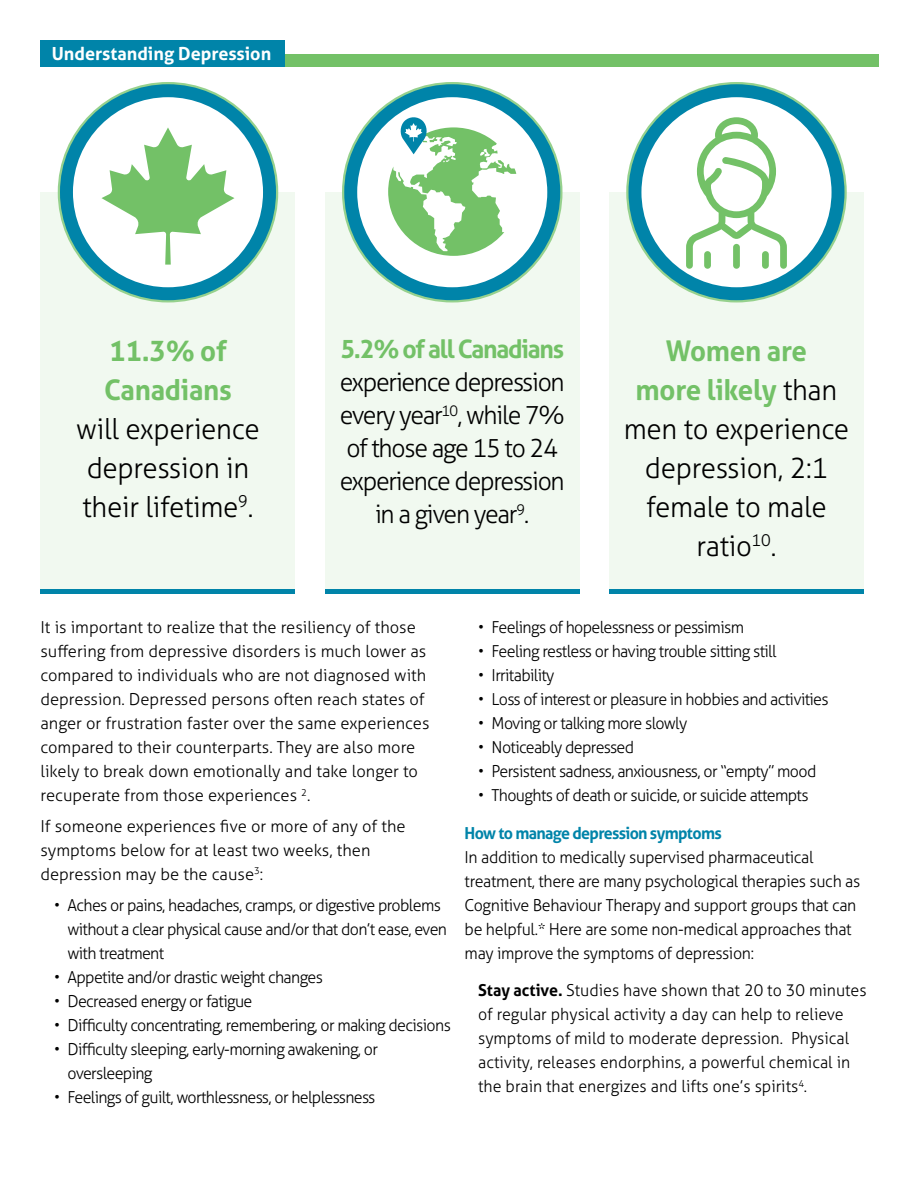
<style>
.page{position:relative;width:918px;height:1188px;background:#fff}
.page>*{position:absolute;margin:0;border:0;box-sizing:border-box;transform-origin:0 0}
.t1{font:300 28.5px/39px "Aller";letter-spacing:-.01em;color:#000}
.t2{font:700 28.5px/39px "Aller";letter-spacing:-.01em;color:#73c167}
.t3{font:300 25.5px/33px "Aller";letter-spacing:-.05em;color:#000;text-align:center}
.t4{font:700 25.5px "Aller";letter-spacing:-.05em;color:#73c167}
.t5{font:700 18px "Aller";color:#fff}
.t6{font:300 16.5px/24px "Aller";color:#000}
.t7{font:300 16.5px/24px "Aller";letter-spacing:-.04em;color:#000}
.t8{font:300 16.5px/24px "Aller";letter-spacing:-.02em;color:#000}
.t9{font:700 16.5px "Aller";letter-spacing:-.04em;color:#0084a9}
.s1{font-weight:700;color:#73c167}
.s2{font-weight:700}
</style>
<div class="page">
<div style="left:52px;top:54px;width:827px;height:13px;background:#73c167"></div>
<div style="left:40px;top:40px;width:245px;height:27px;background:#0084a9"></div>
<div style="left:40px;top:192px;width:256px;height:402px;background:#f1f9f0"></div>
<hr style="left:40px;top:590px;width:256px;height:4px;background:#0084a9">
<div style="left:60px;top:84px;width:216px;height:216px;background:#0084a9;border-radius:50%"></div>
<div style="left:73px;top:97px;width:190px;height:190px;background:#fff;border-radius:50%"></div>
<div style="left:325px;top:192px;width:255px;height:402px;background:#f1f9f0"></div>
<hr style="left:325px;top:590px;width:255px;height:4px;background:#0084a9">
<div style="left:344px;top:84px;width:216px;height:216px;background:#0084a9;border-radius:50%"></div>
<div style="left:357px;top:97px;width:190px;height:190px;background:#fff;border-radius:50%"></div>
<div style="left:609px;top:192px;width:255px;height:402px;background:#f1f9f0"></div>
<hr style="left:609px;top:590px;width:255px;height:4px;background:#0084a9">
<div style="left:629px;top:84px;width:216px;height:216px;background:#0084a9;border-radius:50%"></div>
<div style="left:641px;top:97px;width:191px;height:190px;background:#fff;border-radius:50%"></div>
<svg style="left:101px;top:127px;width:134px;height:138px"></svg>
<svg style="left:686px;top:117px;width:101px;height:152px"></svg>
<div style="left:733px;top:244px;width:7px;height:25px;background:#73c167;border-radius:3px"></div>
<div style="left:704px;top:251px;width:7px;height:18px;background:#73c167;border-radius:3px"></div>
<div style="left:762px;top:251px;width:7px;height:18px;background:#73c167;border-radius:3px"></div>
<svg style="left:388px;top:116px;width:128px;height:140px"></svg>
<p class="t5" style="left:52px;top:42px;width:221px">Understanding Depression</p>
<h1 class="t2" style="left:104px;top:331px;width:129px">11.3% of<br>Canadians</h1>
<h1 class="t1" style="left:76px;top:409px;width:185px">will experience depression in their lifetime<sup>9</sup>.</h1>
<h2 class="t4" style="left:340px;top:334px;width:225px">5.2% of all Canadians</h2>
<h2 class="t3" style="left:340px;top:366px;width:227px">experience depression every year<sup>10</sup>, while 7% of those age 15 to 24 experience depression in a given year<sup>9</sup>.</h2>
<h1 class="t1" style="left:624px;top:331px;width:227px;text-align:center"><span class="s1">Women are<br>more likely</span> than men to experience depression, 2:1 female to male ratio<sup>10</sup>.</h1>
<p class="t6" style="left:40px;top:615px;width:391px">It is important to realize that the resiliency of those suffering from depressive disorders is much lower as compared to individuals who are not diagnosed with depression. Depressed persons often reach states of anger or frustration faster over the same experiences compared to their counterparts. They are also more likely to break down emotionally and take longer to recuperate from those experiences <sup>2</sup>.</p>
<p class="t6" style="left:40px;top:814px;width:367px">If someone experiences five or more of any of the symptoms below for at least two weeks, then depression may be the cause<sup>3</sup>:</p>
<p class="t7" style="left:67px;top:893px;width:381px;text-indent:-13px">• Aches or pains, headaches, cramps, or digestive problems without a clear physical cause and/or that don’t ease, even with treatment</p>
<p class="t7" style="left:54px;top:965px;width:270px">• Appetite and/or drastic weight changes</p>
<p class="t7" style="left:54px;top:989px;width:200px">• Decreased energy or fatigue</p>
<p class="t7" style="left:54px;top:1013px;width:398px">• Difficulty concentrating, remembering, or making decisions</p>
<p class="t7" style="left:67px;top:1037px;width:312px;text-indent:-13px">• Difficulty sleeping, early-morning awakening, or oversleeping</p>
<p class="t7" style="left:54px;top:1085px;width:323px">• Feelings of guilt, worthlessness, or helplessness</p>
<p class="t7" style="left:478px;top:615px;width:267px">• Feelings of hopelessness or pessimism</p>
<p class="t7" style="left:478px;top:639px;width:300px">• Feeling restless or having trouble sitting still</p>
<p class="t7" style="left:478px;top:663px;width:78px">• Irritability</p>
<p class="t7" style="left:478px;top:687px;width:352px">• Loss of interest or pleasure in hobbies and activities</p>
<p class="t7" style="left:478px;top:711px;width:211px">• Moving or talking more slowly</p>
<p class="t7" style="left:478px;top:735px;width:158px">• Noticeably depressed</p>
<p class="t7" style="left:478px;top:759px;width:340px">• Persistent sadness, anxiousness, or “empty” mood</p>
<p class="t7" style="left:478px;top:783px;width:332px">• Thoughts of death or suicide, or suicide attempts</p>
<p class="t9" style="left:465px;top:823px;width:259px">How to manage depression symptoms</p>
<p class="t8" style="left:465px;top:845px;width:397px">In addition to medically supervised pharmaceutical treatment, there are many psychological therapies such as Cognitive Behaviour Therapy and support groups that can be helpful.* Here are some non-medical approaches that may improve the symptoms of depression:</p>
<p class="t6" style="left:478px;top:978px;width:390px"><span class="s2">Stay active.</span> Studies have shown that 20 to 30 minutes of regular physical activity a day can help to relieve symptoms of mild to moderate depression. Physical activity, releases endorphins, a powerful chemical in the brain that energizes and lifts one’s spirits<sup>4</sup>.</p>
</div>
